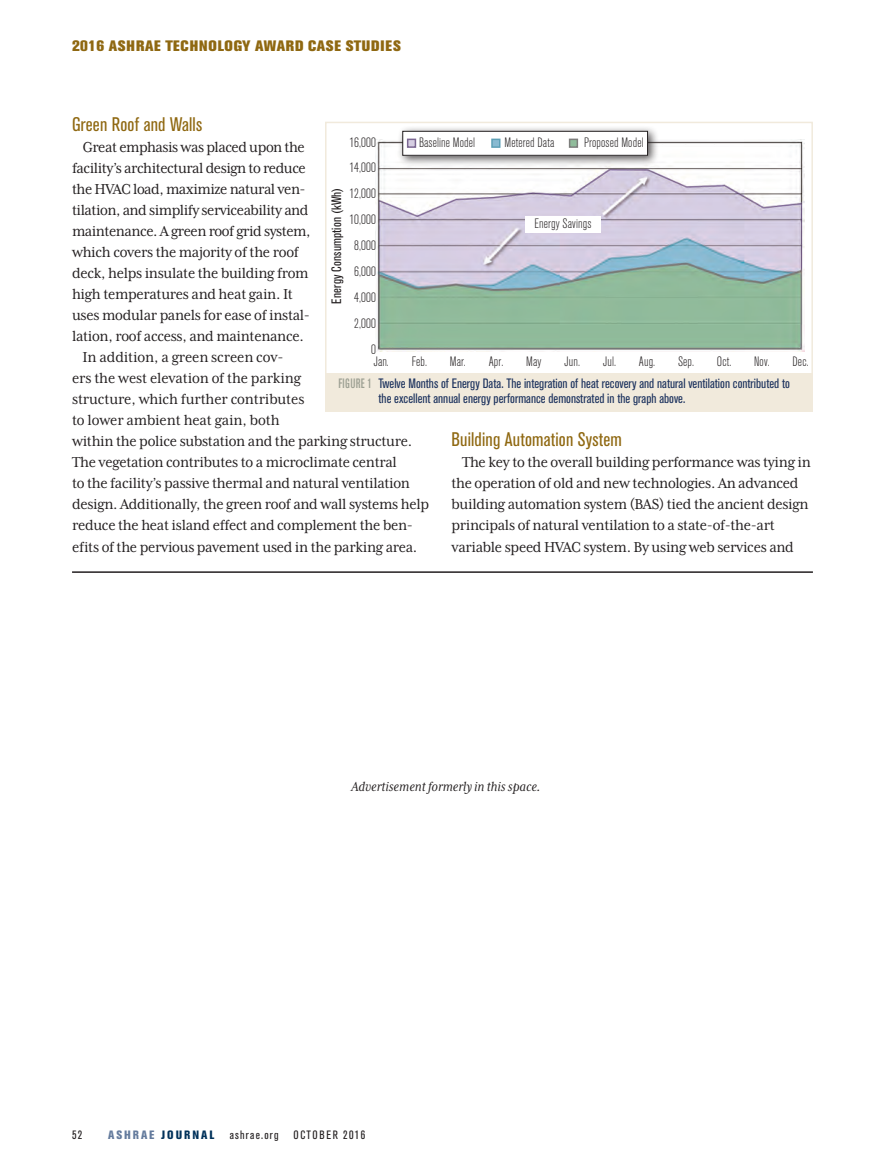
<style>
.page{position:relative;width:885px;height:1175px;background:#fff}
.page>*{position:absolute;margin:0;border:0;box-sizing:border-box;transform-origin:0 0}
.Subhead_1{font:condensed 19.5px "Akzidenz Grotesk BE";letter-spacing:.01em;color:#8f6811}
.text_indent{font:16.5px/21px "Mrs Eaves XL Serif Nar OT";letter-spacing:-.02em;color:#231f20}
.t1{font:800 15px "Akzidenz Grotesk BE";letter-spacing:.04em;color:#8f6811}
.t2{font:italic 15px "Mrs Eaves XL Serif Nar OT";color:#231f20}
.caption_blue{font:condensed 13.5px/15px "Akzidenz Grotesk BE";color:#1b315d}
.figure_label_centere{font:300 condensed 13.5px "Akzidenz Grotesk BE";letter-spacing:.01em;color:#231f20}
.figure_label_centere-2{font:condensed 13.5px "Akzidenz Grotesk BE";letter-spacing:.01em;color:#231f20}
.running_foot{font:condensed 12px "Akzidenz Grotesk BE";letter-spacing:.105em;color:#231f20}
.t3{font:800 condensed 12px "Akzidenz Grotesk BE";letter-spacing:.165em;color:#00315a}
.s1{font-weight:500;color:#9da093}
.s2{color:#647b9d}
</style>
<div class="page">
<img style="left:375px;top:140px;width:429px;height:211px">
<div style="left:525px;top:216px;width:75px;height:16px;background:#fff"></div>
<div style="left:397px;top:126px;width:262px;height:41px;background:#231f20;opacity:.75"></div>
<div style="left:402px;top:131px;width:245px;height:24px;background:#fff"></div>
<div style="left:402px;top:131px;width:245px;height:25px;border:1px solid #231f20"></div>
<div style="left:407px;top:139px;width:9px;height:9px;background:#d6cee2;border:2px solid #7b6792"></div>
<div style="left:491px;top:139px;width:9px;height:9px;background:#89bad1;border:2px solid #5ea0b6"></div>
<div style="left:568px;top:139px;width:10px;height:9px;background:#90bc9b;border:2px solid #7d7e7c"></div>
<div style="left:325px;top:122px;width:487px;height:272px;border:2px solid #f1eadc"></div>
<div style="left:325px;top:373px;width:487px;height:39px;background:#f1eadc"></div>
<hr style="left:72px;top:571px;width:740px;height:2px;background:#231f20">
<p class="t1" style="left:72px;top:37px;width:330px">2016 ASHRAE TECHNOLOGY AWARD CASE STUDIES</p>
<p class="Subhead_1" style="left:72px;top:114px;width:132px">Green Roof and Walls</p>
<p class="text_indent" style="left:72px;top:137px;width:240px;text-indent:10px">Great emphasis was placed upon the facility’s architectural design to reduce the HVAC load, maximize natural ven&shy;tilation, and simplify serviceability and maintenance. A green roof grid system, which covers the majority of the roof deck, helps insulate the building from high temperatures and heat gain. It uses modular panels for ease of instal&shy;lation, roof access, and maintenance.</p>
<p class="text_indent" style="left:72px;top:347px;width:234px;text-indent:10px">In addition, a green screen cov&shy;ers the west elevation of the parking structure, which further contributes to lower ambient heat gain, both</p>
<p class="figure_label_centere" style="left:349px;top:135px;width:28px">16,000</p>
<p class="figure_label_centere" style="left:349px;top:161px;width:28px">14,000</p>
<p class="figure_label_centere" style="left:349px;top:186px;width:28px">12,000</p>
<p class="figure_label_centere" style="left:349px;top:212px;width:28px">10,000</p>
<p class="figure_label_centere" style="left:354px;top:238px;width:23px">8,000</p>
<p class="figure_label_centere" style="left:354px;top:264px;width:23px">6,000</p>
<p class="figure_label_centere" style="left:354px;top:290px;width:23px">4,000</p>
<p class="figure_label_centere" style="left:354px;top:316px;width:23px">2,000</p>
<p class="figure_label_centere" style="left:371px;top:342px;width:6px">0</p>
<p class="figure_label_centere" style="left:419px;top:135px;width:58px">Baseline Model</p>
<p class="figure_label_centere" style="left:504px;top:135px;width:51px">Metered Data</p>
<p class="figure_label_centere" style="left:584px;top:135px;width:61px">Proposed Model</p>
<p class="figure_label_centere-2" style="left:329px;top:303px;width:117px;rotate:-90deg">Energy Consumption (kWh)</p>
<p class="figure_label_centere" style="left:534px;top:216px;width:58px">Energy Savings</p>
<p class="figure_label_centere" style="left:373px;top:354px;width:17px">Jan.</p>
<p class="figure_label_centere" style="left:411px;top:354px;width:17px">Feb.</p>
<p class="figure_label_centere" style="left:449px;top:354px;width:18px">Mar.</p>
<p class="figure_label_centere" style="left:488px;top:354px;width:16px">Apr.</p>
<p class="figure_label_centere" style="left:526px;top:354px;width:17px">May</p>
<p class="figure_label_centere" style="left:564px;top:354px;width:17px">Jun.</p>
<p class="figure_label_centere" style="left:602px;top:354px;width:15px">Jul.</p>
<p class="figure_label_centere" style="left:638px;top:354px;width:18px">Aug.</p>
<p class="figure_label_centere" style="left:677px;top:354px;width:18px">Sep.</p>
<p class="figure_label_centere" style="left:716px;top:354px;width:16px">Oct.</p>
<p class="figure_label_centere" style="left:754px;top:354px;width:17px">Nov.</p>
<p class="figure_label_centere" style="left:792px;top:354px;width:18px">Dec.</p>
<p class="caption_blue" style="left:378px;top:376px;width:413px;text-indent:-40px"><span class="s1">FIGURE 1</span> Twelve Months of Energy Data. The integration of heat recovery and natural ventilation contributed to the excellent annual energy performance demonstrated in the graph above.</p>
<p class="text_indent" style="left:72px;top:431px;width:358px">within the police substation and the parking structure.<br>The vegetation contributes to a microclimate central<br>to the facility’s passive thermal and natural ventilation design. Additionally, the green roof and wall systems help reduce the heat island effect and complement the ben&shy;efits of the pervious pavement used in the parking area.</p>
<p class="Subhead_1" style="left:451px;top:429px;width:172px">Building Automation System</p>
<p class="text_indent" style="left:451px;top:452px;width:361px;text-indent:10px">The key to the overall building performance was tying in the operation of old and new technologies. An advanced building automation system (BAS) tied the ancient design principals of natural ventilation to a state-of-the-art variable speed HVAC system. By using web services and</p>
<p class="t2" style="left:351px;top:779px;width:191px">Advertisement formerly in this space.</p>
<p class="running_foot" style="left:72px;top:1128px;width:12px">52</p>
<p class="t3" style="left:108px;top:1127px;width:108px"><span class="s2">ASHRAE</span> JOURNAL</p>
<p class="running_foot" style="left:230px;top:1128px;width:137px">ashrae.org OCTOBER 2016</p>
</div>
